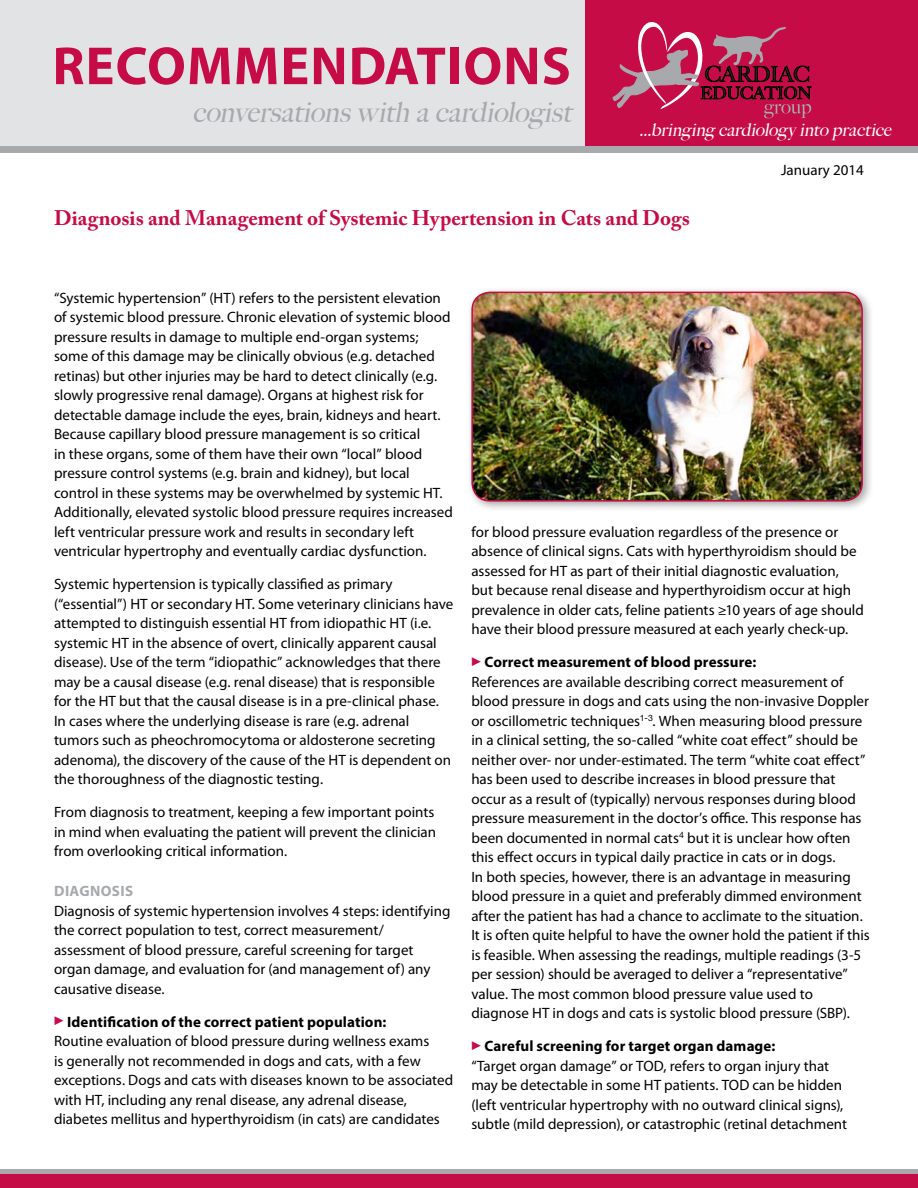
<style>
.page{position:relative;width:918px;height:1188px;background:#fff}
.page>*{position:absolute;margin:0;border:0;box-sizing:border-box;transform-origin:0 0}
.t1{font:700 54px "Myriad Pro";letter-spacing:.02em;color:#c60c46}
.t2{font:italic 500 28.5px "Big Caslon";color:#a7a9ac}
.t3{font:700 21px "Adobe Caslon Pro";color:#c60c46}
.t4{font:italic 500 17.85px "Big Caslon";color:#fff}
.t5{font:15px/19.5px "Myriad Pro";color:#000}
.t6{font:700 15px "Myriad Pro";letter-spacing:.025em;color:#a7a9ac}
.s1{font-family:"Mathematical Pi Six";font-size:12px;color:#c60c46}
.s2{font-weight:700}
</style>
<div class="page">
<div style="left:0;top:0;width:587px;height:146px;background:#e2e3e4"></div>
<div style="left:0;top:1169px;width:918px;height:11px;background:#a7a9ac"></div>
<div style="left:0;top:1174px;width:918px;height:14px;background:#c60c46"></div>
<div style="left:586px;top:0;width:332px;height:146px;background:#c60c46"></div>
<svg style="left:613px;top:22px;width:199px;height:96px"></svg>
<div style="left:0;top:146px;width:918px;height:7px;background:#a7a9ac"></div>
<div style="left:466px;top:286px;width:408px;height:227px;background:#000;opacity:.35"></div>
<img style="left:472px;top:292px;width:390px;height:209px">
<div style="left:471px;top:292px;width:392px;height:210px;border:2px solid #c60c46;border-radius:18px"></div>
<h1 class="t1" style="left:53px;top:31px;width:520px">RECOMMENDATIONS</h1>
<h2 class="t2" style="left:193px;top:95px;width:386px">conversations with a cardiologist</h2>
<p class="t4" style="left:639px;top:119px;width:257px">...bringing cardiology into practice</p>
<p class="t5" style="left:781px;top:161px;width:84px">January 2014</p>
<h3 class="t3" style="left:54px;top:205px;width:638px">Diagnosis and Management of Systemic Hypertension in Cats and Dogs</h3>
<p class="t5" style="left:54px;top:288px;width:400px">“Systemic hypertension” (HT) refers to the persistent elevation of systemic blood pressure. Chronic elevation of systemic blood pressure results in damage to multiple end-organ systems; some of this damage may be clinically obvious (e.g. detached retinas) but other injuries may be hard to detect clinically (e.g. slowly progressive renal damage). Organs at highest risk for detectable damage include the eyes, brain, kidneys and heart.<br>Because capillary blood pressure management is so critical<br>in these organs, some of them have their own “local” blood pressure control systems (e.g. brain and kidney), but local control in these systems may be overwhelmed by systemic HT.<br>Additionally, elevated systolic blood pressure requires increased left ventricular pressure work and results in secondary left ventricular hypertrophy and eventually cardiac dysfunction.</p>
<p class="t5" style="left:54px;top:575px;width:401px">Systemic hypertension is typically classified as primary (“essential”) HT or secondary HT. Some veterinary clinicians have attempted to distinguish essential HT from idiopathic HT (i.e. systemic HT in the absence of overt, clinically apparent causal disease). Use of the term “idiopathic” acknowledges that there may be a causal disease (e.g. renal disease) that is responsible for the HT but that the causal disease is in a pre-clinical phase.<br>In cases where the underlying disease is rare (e.g. adrenal tumors such as pheochromocytoma or aldosterone secreting adenoma), the discovery of the cause of the HT is dependent on the thoroughness of the diagnostic testing.</p>
<p class="t5" style="left:54px;top:803px;width:384px;text-align:justify">From diagnosis to treatment, keeping a few important points in mind when evaluating the patient will prevent the clinician from overlooking critical information.</p>
<p class="t6" style="left:54px;top:881px;width:80px">DIAGNOSIS</p>
<p class="t5" style="left:54px;top:901px;width:398px">Diagnosis of systemic hypertension involves 4 steps: identifying the correct population to test, correct measurement/ assessment of blood pressure, careful screening for target organ damage, and evaluation for (and management of) any causative disease.</p>
<p class="t5" style="left:54px;top:1012px;width:401px"><span class="s1">C</span> <span class="s2">Identification of the correct patient population:<br></span>Routine evaluation of blood pressure during wellness exams<br>is generally not recommended in dogs and cats, with a few exceptions. Dogs and cats with diseases known to be associated with HT, including any renal disease, any adrenal disease, diabetes mellitus and hyperthyroidism (in cats) are candidates</p>
<p class="t5" style="left:471px;top:522px;width:394px">for blood pressure evaluation regardless of the presence or absence of clinical signs. Cats with hyperthyroidism should be assessed for HT as part of their initial diagnostic evaluation, but because renal disease and hyperthyroidism occur at high prevalence in older cats, feline patients ≥10 years of age should have their blood pressure measured at each yearly check-up.</p>
<p class="t5" style="left:471px;top:653px;width:400px"><span class="s1">C</span> <span class="s2">Correct measurement of blood pressure:<br></span>References are available describing correct measurement of blood pressure in dogs and cats using the non-invasive Doppler or oscillometric techniques<sup>1-3</sup>. When measuring blood pressure in a clinical setting, the so-called “white coat effect” should be neither over- nor under-estimated. The term “white coat effect” has been used to describe increases in blood pressure that occur as a result of (typically) nervous responses during blood pressure measurement in the doctor’s office. This response has been documented in normal cats<sup>4</sup> but it is unclear how often this effect occurs in typical daily practice in cats or in dogs.<br>In both species, however, there is an advantage in measuring blood pressure in a quiet and preferably dimmed environment after the patient has had a chance to acclimate to the situation.<br>It is often quite helpful to have the owner hold the patient if this is feasible. When assessing the readings, multiple readings (3-5 per session) should be averaged to deliver a “representative” value. The most common blood pressure value used to diagnose HT in dogs and cats is systolic blood pressure (SBP).</p>
<p class="t5" style="left:471px;top:1037px;width:377px"><span class="s1">C</span> <span class="s2">Careful screening for target organ damage:<br></span>“Target organ damage” or TOD, refers to organ injury that may be detectable in some HT patients. TOD can be hidden (left ventricular hypertrophy with no outward clinical signs), subtle (mild depression), or catastrophic (retinal detachment</p>
</div>
